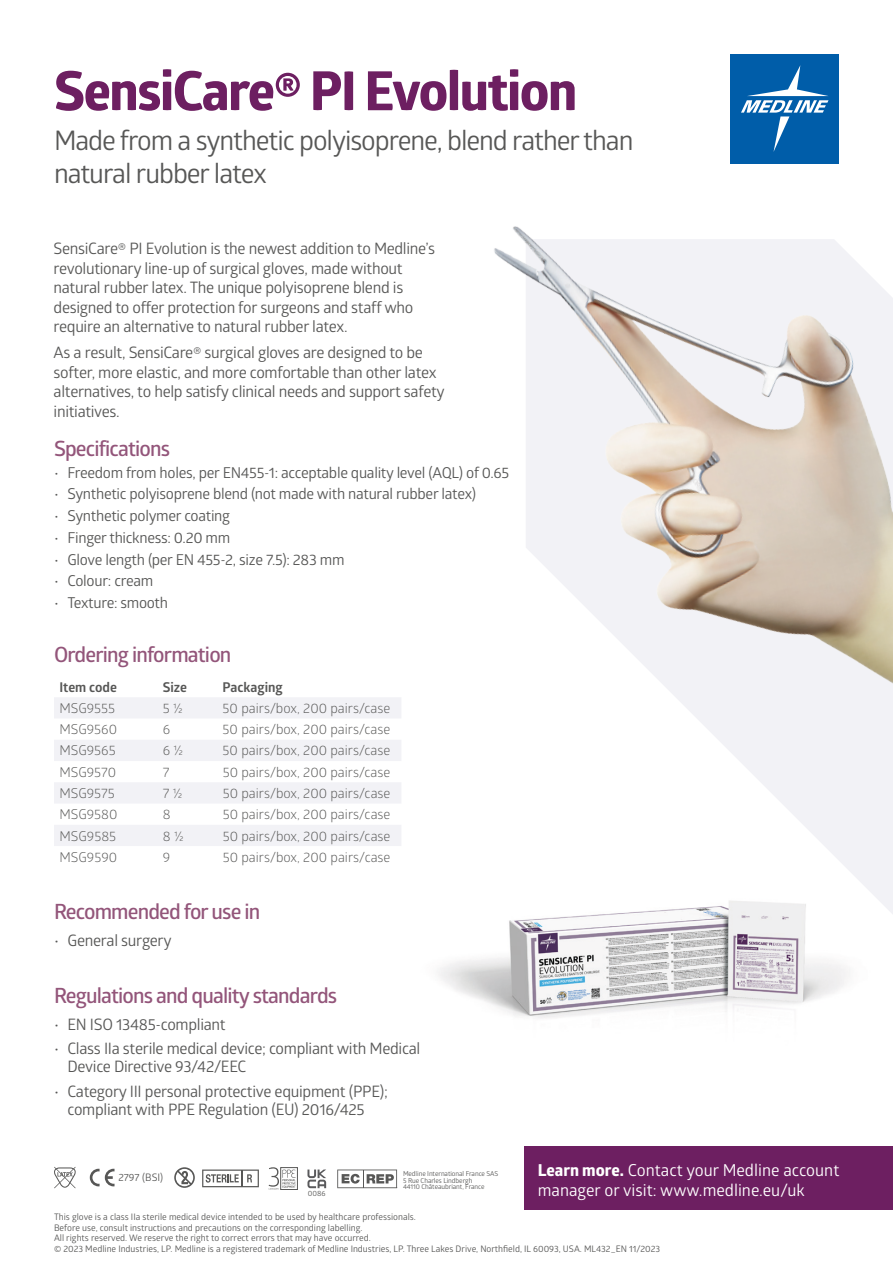
<style>
.page{position:relative;width:893px;height:1263px;background:#fff}
.page>*{position:absolute;margin:0;border:0;box-sizing:border-box;transform-origin:0 0}
.t1{font:700 54px "Globerx";letter-spacing:-.03em;color:#6d1f61}
.t2{font:27px/33px "Glober";letter-spacing:-.04em;color:#575756}
.t3{font:600 21px "Glober";letter-spacing:-.04em;color:#93557a}
.t4{font:16.5px/19.5px "Glober";color:#fff}
.t5{font:15.75px/19.5px "Glober";letter-spacing:-.02em;color:#575756}
.t6{font:15px "Glober";letter-spacing:-.02em;color:#575756}
.t7{font:13.5px "Glober";color:#575756}
.t8{font:700 13.5px "Glober";color:#575756}
.t9{font:10.35px "Glober";color:#575756}
.t10{font:9px/10.5px "Glober";color:#575756}
.t11{font:7.5px "Glober";color:#575756}
.t12{font:6.75px/6.8px "Glober";letter-spacing:-.01em;color:#575756}
.s1{font-family:"Globerx";font-weight:700}
</style>
<div class="page">
<img style="left:438px;top:915px;width:410px;height:103px">
<div style="left:524px;top:1146px;width:369px;height:64px;background:#6d1f61"></div>
<div style="left:54px;top:698px;width:347px;height:20px;background:#f2f2f6"></div>
<svg style="left:54px;top:740px;width:347px;height:106px"></svg>
<svg style="left:595px;top:782px;width:298px;height:133px"></svg>
<img style="left:494px;top:54px;width:399px;height:728px">
<svg style="left:174px;top:1167px;width:21px;height:21px"></svg>
<svg style="left:90px;top:1169px;width:25px;height:17px"></svg>
<svg style="left:202px;top:1169px;width:57px;height:18px"></svg>
<svg style="left:54px;top:1167px;width:22px;height:21px"></svg>
<div style="left:280px;top:1167px;width:18px;height:23px;border:1px solid #575756"></div>
<svg style="left:269px;top:1167px;width:27px;height:23px"></svg>
<svg style="left:307px;top:1169px;width:19px;height:19px"></svg>
<svg style="left:337px;top:1169px;width:60px;height:19px"></svg>
<h1 class="t1" style="left:54px;top:52px;width:525px">SensiCare® PI Evolution</h1>
<h2 class="t2" style="left:54px;top:123px;width:581px">Made from a synthetic polyisoprene, blend rather than natural rubber latex</h2>
<p class="t5" style="left:54px;top:238px;width:383px">SensiCare® PI Evolution is the newest addition to Medline’s revolutionary line-up of surgical gloves, made without natural rubber latex. The unique polyisoprene blend is designed to offer protection for surgeons and staff who require an alternative to natural rubber latex.</p>
<p class="t5" style="left:54px;top:342px;width:393px">As a result, SensiCare® surgical gloves are designed to be softer, more elastic, and more comfortable than other latex alternatives, to help satisfy clinical needs and support safety initiatives.</p>
<h3 class="t3" style="left:54px;top:434px;width:118px">Specifications</h3>
<p class="t6" style="left:54px;top:462px;width:457px">• Freedom from holes, per EN455-1: acceptable quality level (AQL) of 0.65</p>
<p class="t6" style="left:54px;top:484px;width:424px">• Synthetic polyisoprene blend (not made with natural rubber latex)</p>
<p class="t6" style="left:54px;top:505px;width:178px">• Synthetic polymer coating</p>
<p class="t6" style="left:54px;top:527px;width:178px">• Finger thickness: 0.20 mm</p>
<p class="t6" style="left:54px;top:549px;width:292px">• Glove length (per EN 455-2, size 7.5): 283 mm</p>
<p class="t6" style="left:54px;top:571px;width:101px">• Colour: cream</p>
<p class="t6" style="left:54px;top:592px;width:116px">• Texture: smooth</p>
<h3 class="t3" style="left:54px;top:639px;width:179px">Ordering information</h3>
<p class="t8" style="left:59px;top:677px;width:59px">Item code</p>
<p class="t8" style="left:163px;top:677px;width:26px">Size</p>
<p class="t8" style="left:223px;top:677px;width:62px">Packaging</p>
<p class="t7" style="left:59px;top:699px;width:57px">MSG9555</p>
<p class="t7" style="left:163px;top:699px;width:21px">5 ½</p>
<p class="t7" style="left:223px;top:699px;width:169px">50 pairs/box, 200 pairs/case</p>
<p class="t7" style="left:59px;top:720px;width:59px">MSG9560</p>
<p class="t7" style="left:163px;top:720px;width:9px">6</p>
<p class="t7" style="left:223px;top:720px;width:169px">50 pairs/box, 200 pairs/case</p>
<p class="t7" style="left:59px;top:741px;width:58px">MSG9565</p>
<p class="t7" style="left:163px;top:741px;width:22px">6 ½</p>
<p class="t7" style="left:223px;top:741px;width:169px">50 pairs/box, 200 pairs/case</p>
<p class="t7" style="left:59px;top:763px;width:58px">MSG9570</p>
<p class="t7" style="left:163px;top:763px;width:8px">7</p>
<p class="t7" style="left:223px;top:763px;width:169px">50 pairs/box, 200 pairs/case</p>
<p class="t7" style="left:59px;top:784px;width:57px">MSG9575</p>
<p class="t7" style="left:163px;top:784px;width:21px">7 ½</p>
<p class="t7" style="left:223px;top:784px;width:169px">50 pairs/box, 200 pairs/case</p>
<p class="t7" style="left:59px;top:805px;width:60px">MSG9580</p>
<p class="t7" style="left:163px;top:805px;width:9px">8</p>
<p class="t7" style="left:223px;top:805px;width:169px">50 pairs/box, 200 pairs/case</p>
<p class="t7" style="left:60px;top:826px;width:58px">MSG9585</p>
<p class="t7" style="left:163px;top:826px;width:22px">8 ½</p>
<p class="t7" style="left:223px;top:826px;width:169px">50 pairs/box, 200 pairs/case</p>
<p class="t7" style="left:60px;top:848px;width:59px">MSG9590</p>
<p class="t7" style="left:163px;top:848px;width:9px">9</p>
<p class="t7" style="left:223px;top:848px;width:169px">50 pairs/box, 200 pairs/case</p>
<h3 class="t3" style="left:54px;top:897px;width:208px">Recommended for use in</h3>
<p class="t5" style="left:54px;top:929px;width:119px">• General surgery</p>
<h3 class="t3" style="left:54px;top:981px;width:285px">Regulations and quality standards</h3>
<p class="t5" style="left:54px;top:1013px;width:173px">• EN ISO 13485-compliant</p>
<p class="t5" style="left:67px;top:1039px;width:354px;line-height:18px;text-indent:-13px">• Class IIa sterile medical device; compliant with Medical<br>Device Directive 93/42/EEC</p>
<p class="t5" style="left:67px;top:1082px;width:322px;line-height:18px;text-indent:-13px">• Category III personal protective equipment (PPE); compliant with PPE Regulation (EU) 2016/425</p>
<p class="t9" style="left:118px;top:1170px;width:46px">2797 (BSI)</p>
<p class="t11" style="left:308px;top:1188px;width:19px">0086</p>
<p class="t12" style="left:403px;top:1170px;width:97px">Medline International France SAS<br>5 Rue Charles Lindbergh<br>44110 Châteaubriant, France</p>
<p class="t4" style="left:538px;top:1160px;width:303px"><span class="s1">Learn more.</span> Contact your Medline account manager or visit: www.medline.eu/uk</p>
<p class="t10" style="left:54px;top:1211px;width:608px">This glove is a class IIa sterile medical device intended to be used by healthcare professionals.<br>Before use, consult instructions and precautions on the corresponding labelling.<br>All rights reserved. We reserve the right to correct errors that may have occurred.<br>© 2023 Medline Industries, LP. Medline is a registered trademark of Medline Industries, LP. Three Lakes Drive, Northfield, IL 60093, USA. ML432_EN 11/2023</p>
</div>
